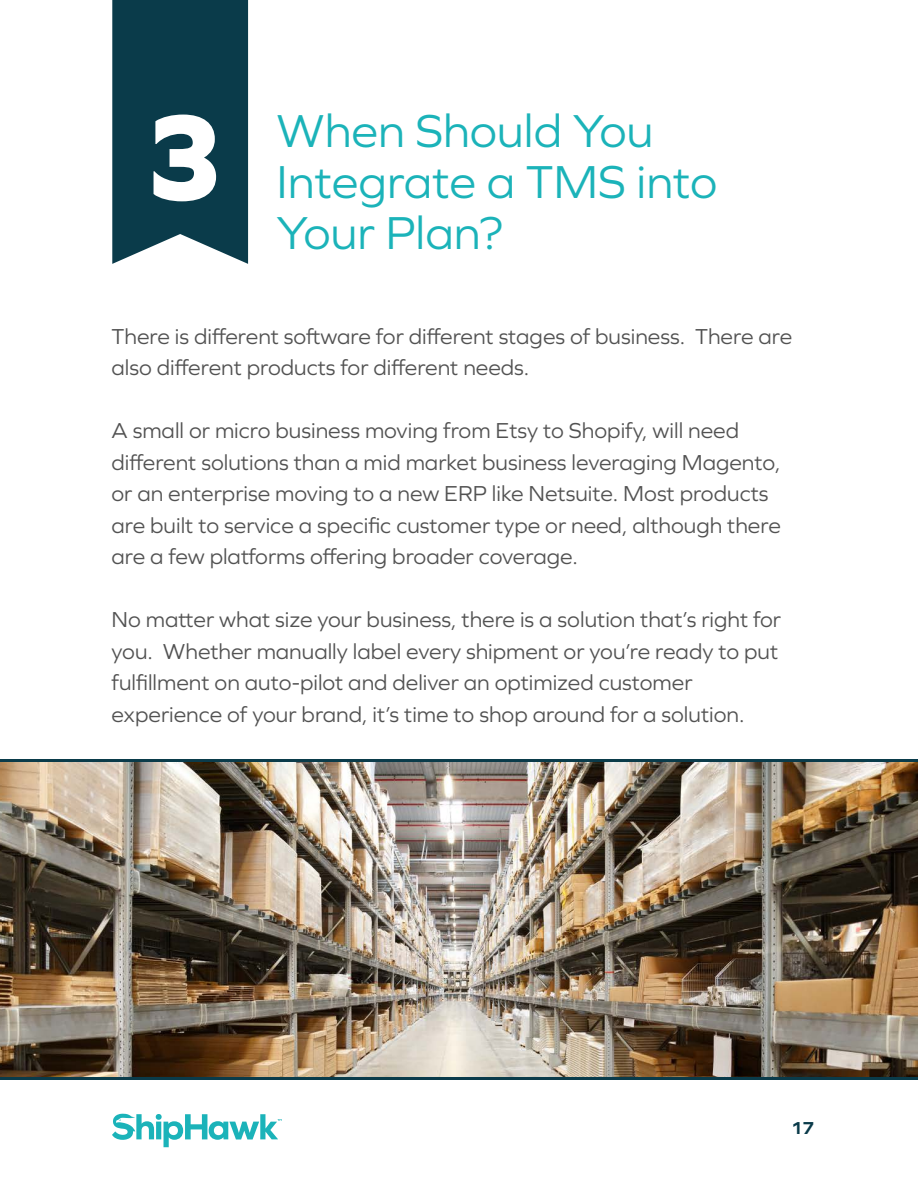
<style>
.page{position:relative;width:918px;height:1188px;background:#fff}
.page>*{position:absolute;margin:0;border:0;box-sizing:border-box;transform-origin:0 0}
.t1{font:800 126.9px "Graphie";color:#fff}
.t2{font:48px/51px "Graphie";color:#1bb3b9}
.t3{font:22.5px/31.5px "Graphie";color:#525252}
.t4{font:700 18px "Graphie";color:#0a3b4a}
</style>
<div class="page">
<svg style="left:112px;top:0;width:136px;height:264px"></svg>
<svg style="left:112px;top:1113px;width:170px;height:34px"></svg>
<img style="left:0;top:762px;width:918px;height:315px">
<hr style="left:0;top:759px;width:918px;height:3px;background:#0a3b4a">
<hr style="left:0;top:1077px;width:918px;height:3px;background:#0a3b4a">
<h1 class="t1" style="left:142px;top:83px;width:84px">3</h1>
<h2 class="t2" style="left:277px;top:104px;width:442px">When Should You<br>Integrate a TMS into<br>Your Plan?</h2>
<p class="t3" style="left:111px;top:320px;width:682px">There is different software for different stages of business. There are also different products for different needs.</p>
<p class="t3" style="left:111px;top:415px;width:671px">A small or micro business moving from Etsy to Shopify, will need different solutions than a mid market business leveraging Magento, or an enterprise moving to a new ERP like Netsuite. Most products are built to service a specific customer type or need, although there are a few platforms offering broader coverage.</p>
<p class="t3" style="left:111px;top:604px;width:671px">No matter what size your business, there is a solution that’s right for you. Whether manually label every shipment or you’re ready to put fulfillment on auto-pilot and deliver an optimized customer experience of your brand, it’s time to shop around for a solution.</p>
<p class="t4" style="left:791px;top:1118px;width:25px">17</p>
</div>
